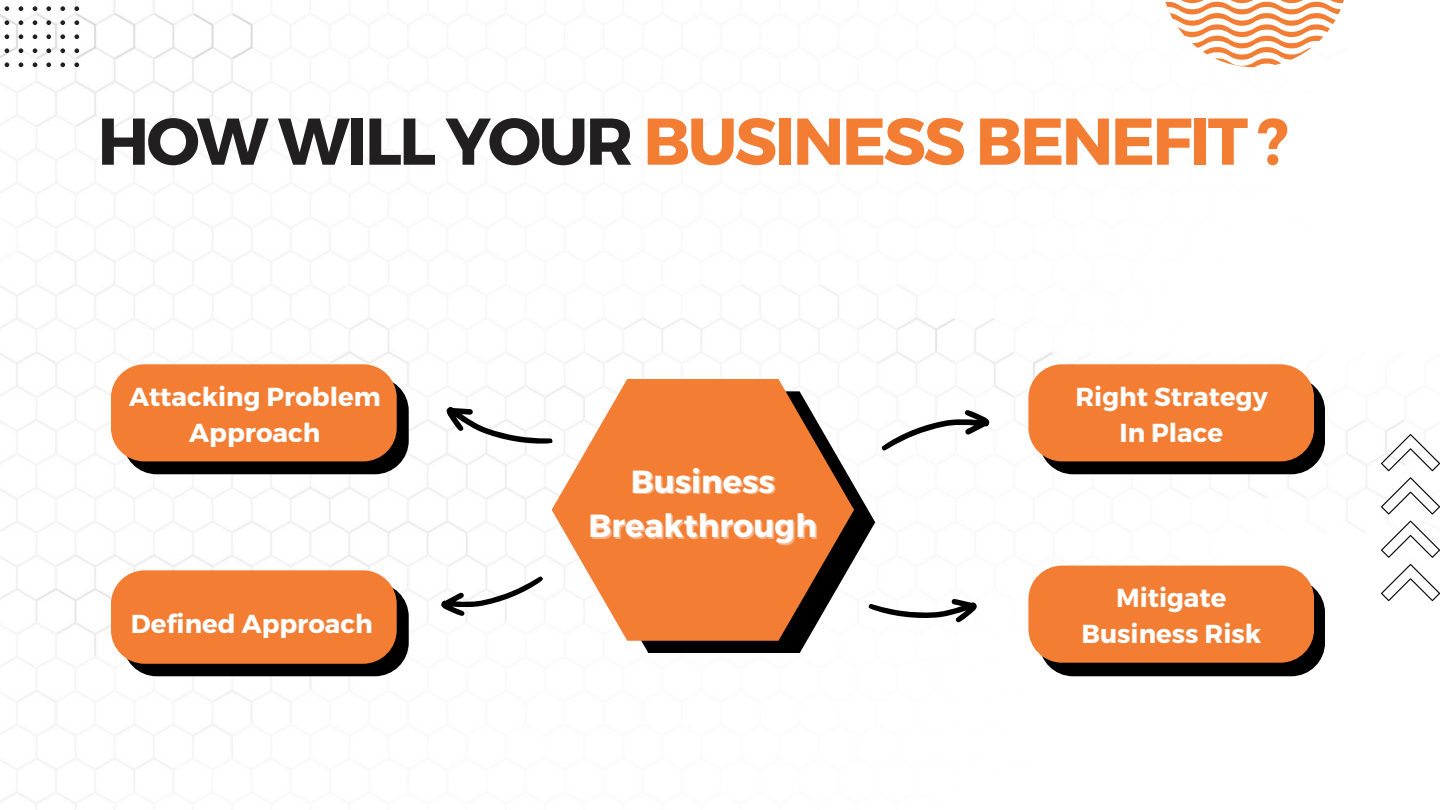
<style>
.page{position:relative;width:1440px;height:810px;background:#fff}
.page>*{position:absolute;margin:0;border:0;box-sizing:border-box;transform-origin:0 0}
.t1{font:700 66px "Montserrat";letter-spacing:-.04em;color:#f27d33}
.t2{font:700 32px "Montserrat";color:#fff}
.t3{font:700 26px "Montserrat";color:#fff}
.s1{color:#211f20}
</style>
<div class="page">
<img style="left:0;top:0;width:1433px;height:810px">
<svg style="left:573px;top:391px;width:302px;height:262px"></svg>
<svg style="left:552px;top:379px;width:302px;height:262px;fill:#f27d33"></svg>
<div style="left:1039px;top:377px;width:286px;height:97px;background:#000;border-radius:34px"></div>
<div style="left:1028px;top:364px;width:286px;height:97px;background:#f27d33;border-radius:34px"></div>
<div style="left:123px;top:583px;width:286px;height:93px;background:#000;border-radius:34px"></div>
<div style="left:111px;top:570px;width:286px;height:94px;background:#f27d33;border-radius:34px"></div>
<div style="left:123px;top:377px;width:286px;height:97px;background:#000;border-radius:34px"></div>
<div style="left:111px;top:364px;width:286px;height:97px;background:#f27d33;border-radius:33px"></div>
<div style="left:1039px;top:579px;width:286px;height:97px;background:#000;border-radius:34px"></div>
<div style="left:1028px;top:566px;width:286px;height:97px;background:#f27d33;border-radius:34px"></div>
<svg style="left:437px;top:541px;width:107px;height:103px"></svg>
<svg style="left:443px;top:390px;width:110px;height:71px"></svg>
<svg style="left:881px;top:380px;width:113px;height:109px"></svg>
<svg style="left:0;top:0;width:79px;height:67px"></svg>
<svg style="left:868px;top:560px;width:113px;height:93px"></svg>
<svg style="left:1163px;top:0;width:182px;height:67px"></svg>
<svg style="left:1381px;top:434px;width:59px;height:37px"></svg>
<svg style="left:1381px;top:477px;width:59px;height:38px"></svg>
<svg style="left:1381px;top:521px;width:59px;height:37px"></svg>
<svg style="left:1381px;top:564px;width:59px;height:37px"></svg>
<p class="t1" style="left:97px;top:98px;width:1193px"><span class="s1">HOW WILL YOUR</span> BUSINESS BENEFIT ?</p>
<p class="t3" style="left:129px;top:379px;width:253px">Attacking Problem</p>
<p class="t3" style="left:189px;top:415px;width:133px">Approach</p>
<p class="t3" style="left:131px;top:606px;width:243px">Defined Approach</p>
<p class="t2" style="left:631px;top:461px;width:146px">Business</p>
<p class="t2" style="left:589px;top:505px;width:230px">Breakthrough</p>
<p class="t3" style="left:1076px;top:380px;width:194px">Right Strategy</p>
<p class="t3" style="left:1119px;top:416px;width:105px">In Place</p>
<h2 class="t3" style="left:1116px;top:580px;width:112px">Mitigate</h2>
<p class="t3" style="left:1081px;top:616px;width:181px">Business Risk</p>
</div>
